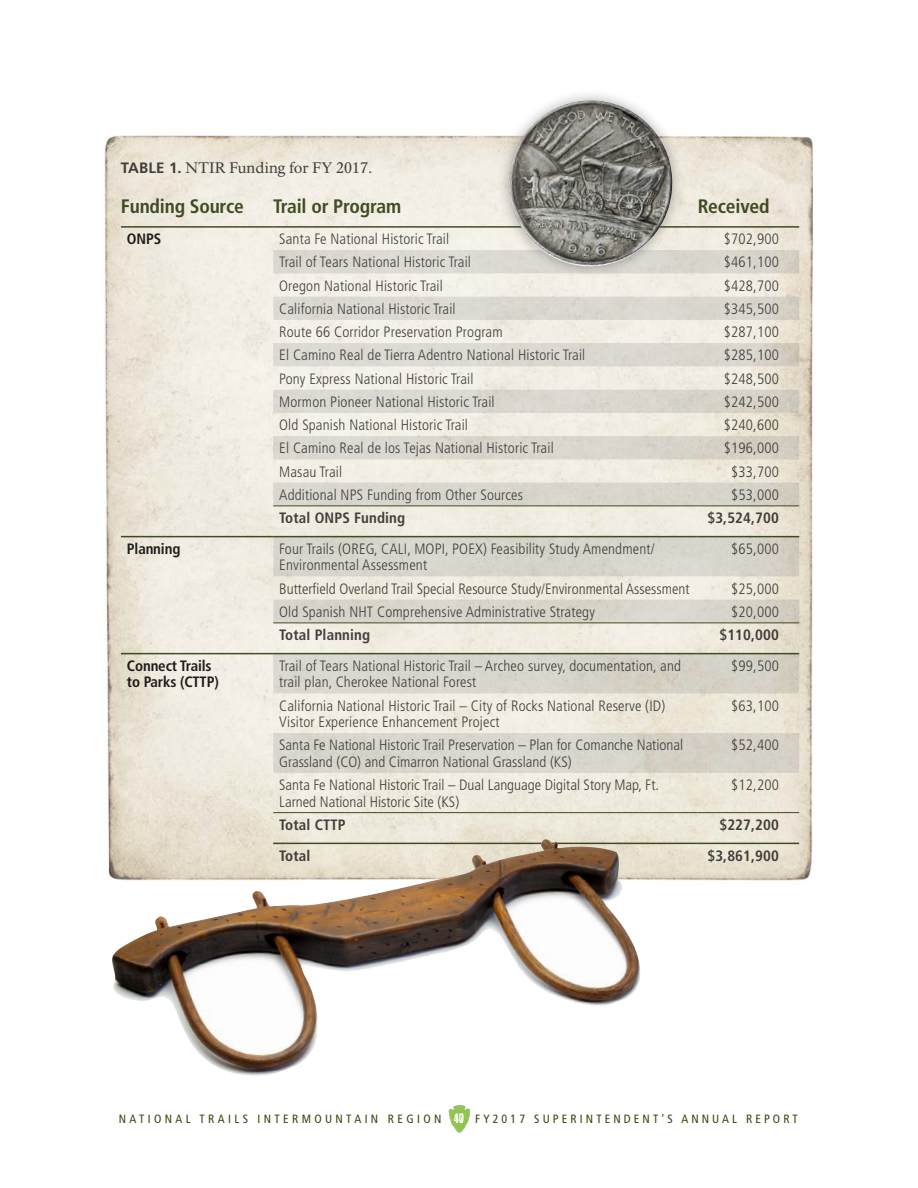
<style>
.page{position:relative;width:918px;height:1188px;background:#fff}
.page>*{position:absolute;margin:0;border:0;box-sizing:border-box;transform-origin:0 0}
.t1{font:700 condensed 19.5px "Frutiger LT Std";letter-spacing:-.01em;color:#445427}
.t2{font:300 condensed 15px/16.5px "Frutiger LT Std";letter-spacing:.01em;color:#454545}
.t3{font:700 condensed 15px "Frutiger LT Std";letter-spacing:.01em;color:#454545}
.t4{font:700 condensed 15px/16.5px "Frutiger LT Std";letter-spacing:-.01em;color:#231f20}
.t5{font:15px "NPS Rawlinson OT";letter-spacing:.01em;color:#454545}
.t6{font:condensed 12px "Frutiger LT Std";letter-spacing:.26em;color:#34460d}
.s1{font-family:"Frutiger LT Std";font-weight:700}
.s2{font-weight:700;font-size:13.5px;color:#fff}
</style>
<div class="page">
<img style="left:104px;top:135px;width:710px;height:746px">
<svg style="left:273px;top:250px;width:526px;height:286px"></svg>
<svg style="left:121px;top:537px;width:678px;height:306px"></svg>
<hr style="left:273px;top:506px;width:425px;height:1px;background:#445427">
<hr style="left:698px;top:506px;width:101px;height:1px;background:#445427">
<hr style="left:273px;top:623px;width:425px;height:1px;background:#445427">
<hr style="left:698px;top:623px;width:101px;height:1px;background:#445427">
<hr style="left:273px;top:812px;width:425px;height:1px;background:#445427">
<hr style="left:698px;top:812px;width:101px;height:1px;background:#445427">
<hr style="left:121px;top:226px;width:152px;height:2px;background:#445427">
<hr style="left:698px;top:226px;width:101px;height:2px;background:#445427">
<hr style="left:121px;top:536px;width:152px;height:1px;background:#445427">
<hr style="left:273px;top:536px;width:425px;height:1px;background:#445427">
<hr style="left:698px;top:536px;width:101px;height:1px;background:#445427">
<hr style="left:121px;top:653px;width:152px;height:1px;background:#445427">
<hr style="left:273px;top:653px;width:425px;height:1px;background:#445427">
<hr style="left:698px;top:653px;width:101px;height:1px;background:#445427">
<hr style="left:273px;top:226px;width:425px;height:2px;background:#445427">
<hr style="left:273px;top:843px;width:425px;height:1px;background:#445427">
<hr style="left:698px;top:843px;width:101px;height:1px;background:#445427">
<div style="left:496px;top:88px;width:189px;height:191px;background:#231f20;opacity:.36"></div>
<img style="left:503px;top:100px;width:175px;height:172px">
<img style="left:109px;top:839px;width:534px;height:237px">
<img style="left:449px;top:1105px;width:21px;height:28px">
<p class="t5" style="left:121px;top:159px;width:253px"><span class="s1">TABLE 1.</span> NTIR Funding for FY 2017.</p>
<h1 class="t1" style="left:121px;top:195px;width:125px">Funding Source</h1>
<h1 class="t1" style="left:273px;top:195px;width:130px">Trail or Program</h1>
<h1 class="t1" style="left:698px;top:195px;width:73px">Received</h1>
<p class="t4" style="left:127px;top:231px;width:36px">ONPS</p>
<p class="t2" style="left:279px;top:231px;width:171px">Santa Fe National Historic Trail</p>
<p class="t2" style="left:724px;top:231px;width:57px">$702,900</p>
<p class="t2" style="left:279px;top:254px;width:193px">Trail of Tears National Historic Trail</p>
<p class="t2" style="left:724px;top:254px;width:57px">$461,100</p>
<p class="t2" style="left:279px;top:277px;width:165px">Oregon National Historic Trail</p>
<p class="t2" style="left:724px;top:277px;width:57px">$428,700</p>
<p class="t2" style="left:279px;top:301px;width:178px">California National Historic Trail</p>
<p class="t2" style="left:724px;top:301px;width:57px">$345,500</p>
<p class="t2" style="left:279px;top:324px;width:225px">Route 66 Corridor Preservation Program</p>
<p class="t2" style="left:724px;top:324px;width:57px">$287,100</p>
<p class="t2" style="left:279px;top:347px;width:308px">El Camino Real de Tierra Adentro National Historic Trail</p>
<p class="t2" style="left:724px;top:347px;width:57px">$285,100</p>
<p class="t2" style="left:279px;top:370px;width:196px">Pony Express National Historic Trail</p>
<p class="t2" style="left:724px;top:370px;width:57px">$248,500</p>
<p class="t2" style="left:279px;top:394px;width:217px">Mormon Pioneer National Historic Trail</p>
<p class="t2" style="left:724px;top:394px;width:57px">$242,500</p>
<p class="t2" style="left:279px;top:417px;width:190px">Old Spanish National Historic Trail</p>
<p class="t2" style="left:724px;top:417px;width:57px">$240,600</p>
<p class="t2" style="left:279px;top:440px;width:276px">El Camino Real de los Tejas National Historic Trail</p>
<p class="t2" style="left:724px;top:440px;width:57px">$196,000</p>
<p class="t2" style="left:279px;top:463px;width:64px">Masau Trail</p>
<p class="t2" style="left:731px;top:463px;width:49px">$33,700</p>
<p class="t2" style="left:279px;top:487px;width:245px">Additional NPS Funding from Other Sources</p>
<p class="t2" style="left:731px;top:487px;width:49px">$53,000</p>
<p class="t3" style="left:279px;top:509px;width:128px">Total ONPS Funding</p>
<p class="t3" style="left:707px;top:509px;width:73px">$3,524,700</p>
<p class="t4" style="left:127px;top:540px;width:55px">Planning</p>
<p class="t2" style="left:279px;top:541px;width:377px">Four Trails (OREG, CALI, MOPI, POEX) Feasibility Study Amendment/<br>Environmental Assessment</p>
<p class="t2" style="left:731px;top:541px;width:49px">$65,000</p>
<p class="t2" style="left:279px;top:580px;width:412px">Butterfield Overland Trail Special Resource Study/Environmental Assessment</p>
<p class="t2" style="left:731px;top:580px;width:49px">$25,000</p>
<p class="t2" style="left:279px;top:604px;width:317px">Old Spanish NHT Comprehensive Administrative Strategy</p>
<p class="t2" style="left:731px;top:604px;width:49px">$20,000</p>
<p class="t3" style="left:279px;top:626px;width:93px">Total Planning</p>
<p class="t3" style="left:719px;top:626px;width:61px">$110,000</p>
<p class="t4" style="left:127px;top:657px;width:93px">Connect Trails to Parks (CTTP)</p>
<p class="t2" style="left:279px;top:658px;width:403px">Trail of Tears National Historic Trail – Archeo survey, documentation, and trail plan, Cherokee National Forest</p>
<p class="t2" style="left:731px;top:658px;width:49px">$99,500</p>
<p class="t2" style="left:279px;top:697px;width:387px">California National Historic Trail – City of Rocks National Reserve (ID)<br>Visitor Experience Enhancement Project</p>
<p class="t2" style="left:731px;top:697px;width:49px">$63,100</p>
<p class="t2" style="left:279px;top:737px;width:405px">Santa Fe National Historic Trail Preservation – Plan for Comanche National<br>Grassland (CO) and Cimarron National Grassland (KS)</p>
<p class="t2" style="left:731px;top:737px;width:49px">$52,400</p>
<p class="t2" style="left:279px;top:777px;width:381px">Santa Fe National Historic Trail – Dual Language Digital Story Map, Ft.<br>Larned National Historic Site (KS)</p>
<p class="t2" style="left:731px;top:777px;width:49px">$12,200</p>
<p class="t3" style="left:279px;top:816px;width:68px">Total CTTP</p>
<p class="t3" style="left:719px;top:816px;width:61px">$227,200</p>
<p class="t3" style="left:279px;top:847px;width:33px">Total</p>
<p class="t3" style="left:707px;top:847px;width:73px">$3,861,900</p>
<p class="t6" style="left:119px;top:1112px;width:680px">NATIONAL TRAILS INTERMOUNTAIN REGION <span class="s2">1047</span> FY2017 SUPERINTENDENT’S ANNUAL REPORT</p>
</div>
